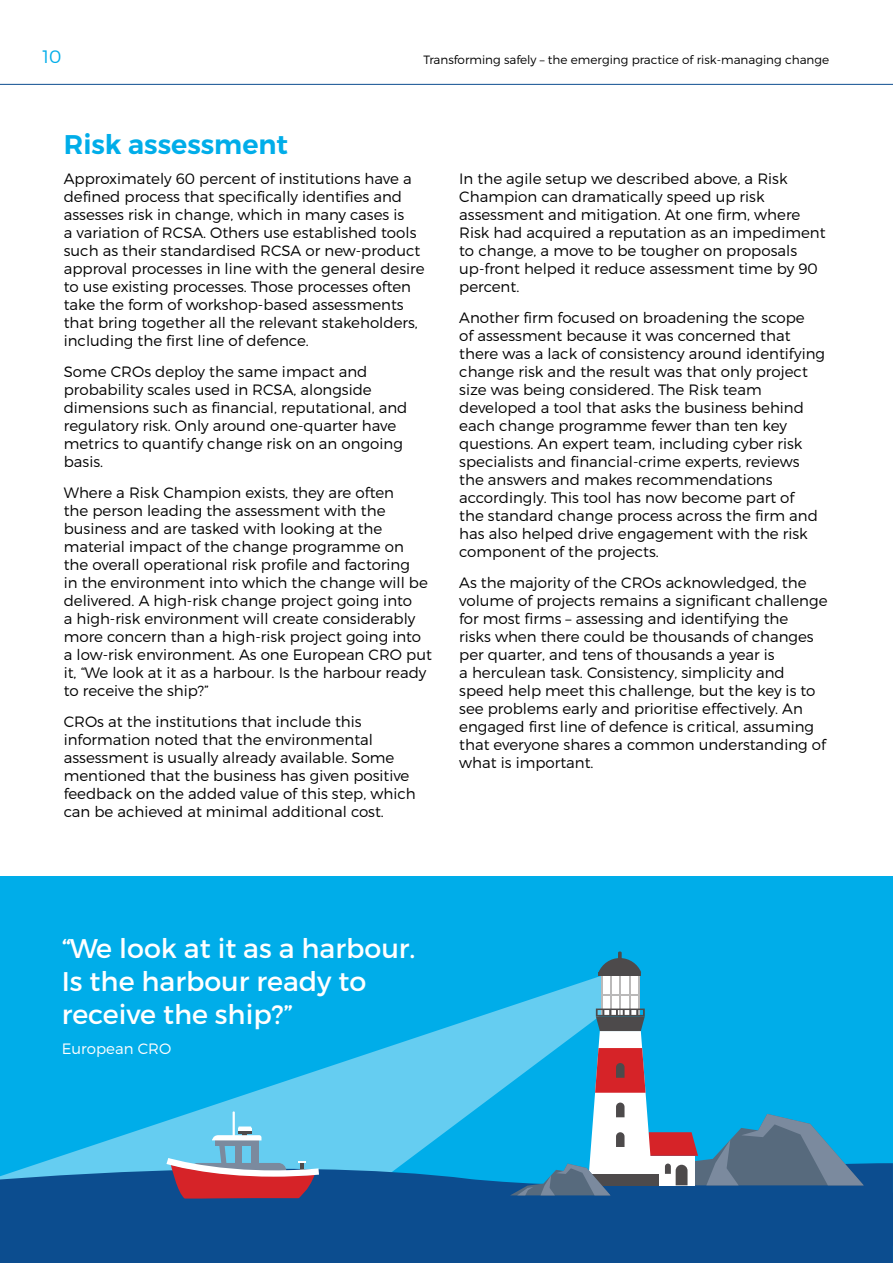
<style>
.page{position:relative;width:893px;height:1263px;background:#fff}
.page>*{position:absolute;margin:0;border:0;box-sizing:border-box;transform-origin:0 0}
.t1{font:27px/33px "Trueno Rg";color:#fff}
.t2{font:27px "Trueno S Bd";color:#00ade9}
.t3{font:18px "Trueno Lt";color:#00ade9}
.t4{font:15px/18px "Trueno Lt";color:#000}
.t5{font:15px "Trueno Lt";color:#fff}
.t6{font:12px "Trueno Lt";color:#000}
</style>
<div class="page">
<hr style="left:0;top:84px;width:893px;height:1px;background:#0c4d8f">
<div style="left:0;top:877px;width:893px;height:386px;background:#00ade9"></div>
<svg style="left:64px;top:976px;width:537px;height:179px"></svg>
<svg style="left:0;top:1155px;width:893px;height:29px"></svg>
<div style="left:602px;top:974px;width:36px;height:41px;background:#fff"></div>
<hr style="left:610px;top:976px;width:2px;height:39px;background:#bab9b9">
<hr style="left:601px;top:976px;width:1px;height:39px;background:#bab9b9">
<hr style="left:620px;top:976px;width:1px;height:39px;background:#bab9b9">
<hr style="left:629px;top:976px;width:1px;height:39px;background:#bab9b9">
<hr style="left:638px;top:976px;width:1px;height:39px;background:#bab9b9">
<hr style="left:601px;top:995px;width:38px;height:1px;background:#bab9b9">
<svg style="left:598px;top:958px;width:43px;height:14px"></svg>
<hr style="left:598px;top:972px;width:43px;height:4px;background:#4d4a4b">
<svg style="left:618px;top:951px;width:4px;height:10px"></svg>
<svg style="left:238px;top:1126px;width:13px;height:4px"></svg>
<hr style="left:233px;top:1111px;width:2px;height:26px;background:#fff">
<svg style="left:166px;top:1128px;width:153px;height:56px;background:#8eacc4"></svg>
<svg style="left:510px;top:1008px;width:354px;height:176px"></svg>
<div style="left:0;top:1184px;width:893px;height:79px;background:#0c4d8f"></div>
<p class="t3" style="left:43px;top:46px;width:20px">10</p>
<p class="t6" style="left:423px;top:52px;width:407px">Transforming safely – the emerging practice of risk-managing change</p>
<h1 class="t2" style="left:64px;top:127px;width:226px">Risk assessment</h1>
<p class="t4" style="left:64px;top:170px;width:362px">Approximately 60 percent of institutions have a defined process that specifically identifies and assesses risk in change, which in many cases is<br>a variation of RCSA. Others use established tools such as their standardised RCSA or new-product approval processes in line with the general desire to use existing processes. Those processes often take the form of workshop-based assessments that bring together all the relevant stakeholders, including the first line of defence.</p>
<p class="t4" style="left:64px;top:363px;width:345px">Some CROs deploy the same impact and probability scales used in RCSA, alongside dimensions such as financial, reputational, and regulatory risk. Only around one-quarter have metrics to quantify change risk on an ongoing basis.</p>
<p class="t4" style="left:64px;top:483px;width:370px">Where a Risk Champion exists, they are often<br>the person leading the assessment with the business and are tasked with looking at the material impact of the change programme on the overall operational risk profile and factoring<br>in the environment into which the change will be delivered. A high-risk change project going into<br>a high-risk environment will create considerably more concern than a high-risk project going into a low-risk environment. As one European CRO put it, “We look at it as a harbour. Is the harbour ready to receive the ship?”</p>
<p class="t4" style="left:64px;top:712px;width:353px">CROs at the institutions that include this information noted that the environmental assessment is usually already available. Some mentioned that the business has given positive feedback on the added value of this step, which can be achieved at minimal additional cost.</p>
<p class="t4" style="left:459px;top:170px;width:368px">In the agile setup we described above, a Risk Champion can dramatically speed up risk assessment and mitigation. At one firm, where Risk had acquired a reputation as an impediment to change, a move to be tougher on proposals up-front helped it reduce assessment time by 90 percent.</p>
<p class="t4" style="left:459px;top:309px;width:367px">Another firm focused on broadening the scope<br>of assessment because it was concerned that there was a lack of consistency around identifying change risk and the result was that only project size was being considered. The Risk team developed a tool that asks the business behind each change programme fewer than ten key questions. An expert team, including cyber risk specialists and financial-crime experts, reviews the answers and makes recommendations accordingly. This tool has now become part of<br>the standard change process across the firm and has also helped drive engagement with the risk component of the projects.</p>
<p class="t4" style="left:459px;top:573px;width:370px">As the majority of the CROs acknowledged, the volume of projects remains a significant challenge for most firms – assessing and identifying the<br>risks when there could be thousands of changes per quarter, and tens of thousands a year is<br>a herculean task. Consistency, simplicity and speed help meet this challenge, but the key is to see problems early and prioritise effectively. An engaged first line of defence is critical, assuming that everyone shares a common understanding of what is important.</p>
<h1 class="t1" style="left:62px;top:931px;width:355px">“We look at it as a harbour.<br>Is the harbour ready to receive the ship?”</h1>
<p class="t5" style="left:62px;top:1039px;width:111px">European CRO</p>
</div>
